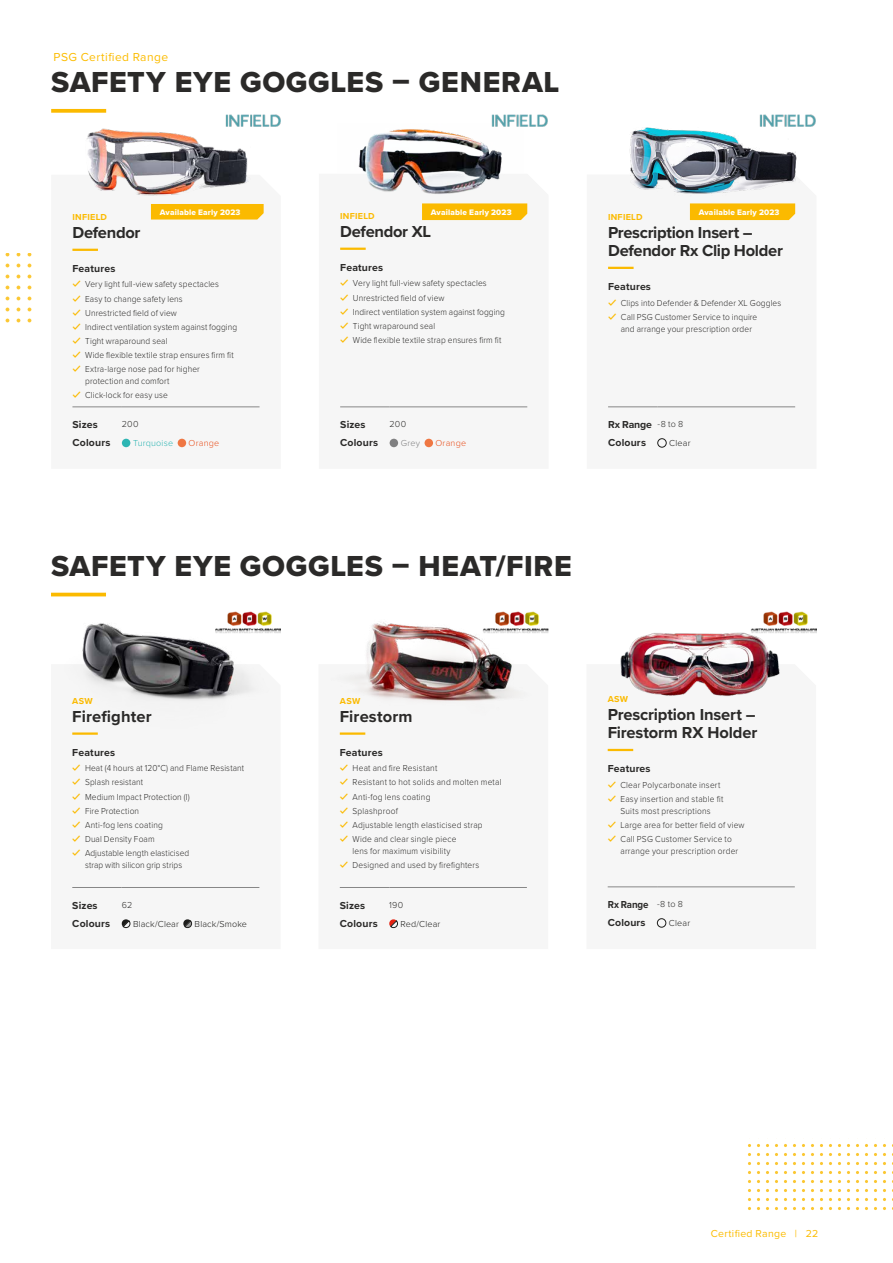
<style>
.page{position:relative;width:893px;height:1263px;background:#fff}
.page>*{position:absolute;margin:0;border:0;box-sizing:border-box;transform-origin:0 0}
.t1{font:30px "Proxima Nova Extrabld";letter-spacing:.02em;color:#2b2a29}
.t2{font:700 16.5px/18px "Proxima Nova";letter-spacing:-.015em;color:#2b2a29}
.t3{font:700 16.5px "Proxima Nova";letter-spacing:.01em;color:#2b2a29}
.t4{font:12px "Proxima Nova";letter-spacing:.035em;color:#fcbc00}
.t5{font:700 10.5px/18.6px "Proxima Nova";letter-spacing:.015em;color:#2b2a29}
.t6{font:700 10.5px/18.6px "Proxima Nova";letter-spacing:.015em;color:#2b2a29;scale:.93 1}
.t7{font:10.5px "Proxima Nova";letter-spacing:.03em;color:#fcbc00}
.t8{font:300 9px/14.1px "Proxima Nova";letter-spacing:.015em;color:#2b2a29;scale:.93 1}
.t9{font:300 9px "Proxima Nova";letter-spacing:.015em;color:#1d1d1b}
.t10{font:700 9px "Proxima Nova";letter-spacing:.03em;color:#fbba00}
.t11{font:300 9px "Proxima Nova";letter-spacing:.025em;color:#e94e1b}
.t12{font:300 9px "Proxima Nova";letter-spacing:.015em;color:#2b2a29}
.t13{font:300 9px "Proxima Nova";letter-spacing:.025em;color:#2db5b3}
.t14{font:300 9px "Proxima Nova";color:#808081}
.t15{font:8.25px "Proxima Nova Extrabld";letter-spacing:.02em;color:#fff}
.s1{font-weight:300;font-size:9px}
</style>
<div class="page">
<svg style="left:748px;top:1144px;width:145px;height:66px"></svg>
<div style="left:72px;top:203px;width:192px;height:245px;background:#f6f6f6"></div>
<hr style="left:72px;top:406px;width:50px;height:1px;background:#878787">
<hr style="left:122px;top:406px;width:138px;height:1px;background:#878787">
<hr style="left:72px;top:249px;width:26px;height:2px;background:#fbba00">
<div style="left:122px;top:439px;width:8px;height:8px;background:#2db5b3;border-radius:50%"></div>
<div style="left:178px;top:439px;width:8px;height:8px;background:#ef7743;border-radius:50%"></div>
<div style="left:340px;top:203px;width:188px;height:245px;background:#f6f6f6"></div>
<hr style="left:340px;top:406px;width:50px;height:1px;background:#878787">
<hr style="left:390px;top:406px;width:137px;height:1px;background:#878787">
<hr style="left:340px;top:248px;width:26px;height:2px;background:#fbba00">
<div style="left:390px;top:439px;width:8px;height:8px;background:#808081;border-radius:50%"></div>
<div style="left:425px;top:439px;width:8px;height:8px;background:#ef7743;border-radius:50%"></div>
<div style="left:608px;top:203px;width:188px;height:245px;background:#f6f6f6"></div>
<hr style="left:608px;top:406px;width:49px;height:1px;background:#878787">
<hr style="left:657px;top:406px;width:138px;height:1px;background:#878787">
<hr style="left:608px;top:267px;width:26px;height:2px;background:#fbba00">
<div style="left:657px;top:438px;width:9px;height:9px;border:1px solid #1d1d1b;border-radius:50%"></div>
<svg style="left:51px;top:109px;width:55px;height:4px"></svg>
<img style="left:491px;top:114px;width:57px;height:13px">
<img style="left:759px;top:114px;width:57px;height:13px">
<img style="left:225px;top:114px;width:56px;height:13px">
<svg style="left:5px;top:254px;width:27px;height:69px"></svg>
<hr style="left:340px;top:887px;width:49px;height:1px;background:#878787">
<hr style="left:389px;top:887px;width:138px;height:1px;background:#878787">
<hr style="left:340px;top:732px;width:25px;height:3px;background:#fbba00">
<svg style="left:389px;top:919px;width:9px;height:9px"></svg>
<div style="left:607px;top:748px;width:188px;height:180px;background:#f6f6f6"></div>
<hr style="left:608px;top:886px;width:49px;height:1px;background:#878787">
<hr style="left:657px;top:886px;width:138px;height:1px;background:#878787">
<hr style="left:608px;top:749px;width:25px;height:2px;background:#fbba00">
<div style="left:657px;top:918px;width:9px;height:9px;border:1px solid #1d1d1b;border-radius:50%"></div>
<hr style="left:51px;top:593px;width:55px;height:3px;background:#fbba00">
<hr style="left:72px;top:887px;width:50px;height:1px;background:#878787">
<hr style="left:122px;top:887px;width:137px;height:1px;background:#878787">
<svg style="left:121px;top:919px;width:9px;height:9px"></svg>
<svg style="left:183px;top:919px;width:9px;height:9px"></svg>
<img style="left:795px;top:611px;width:21px;height:22px">
<svg style="left:151px;top:204px;width:113px;height:16px;background:#fabc0a"></svg>
<svg style="left:422px;top:203px;width:105px;height:17px;background:#fabc09"></svg>
<svg style="left:690px;top:203px;width:105px;height:17px;background:#fabc09"></svg>
<img style="left:87px;top:124px;width:170px;height:72px">
<img style="left:629px;top:123px;width:175px;height:74px">
<img style="left:358px;top:124px;width:165px;height:71px">
<img style="left:620px;top:611px;width:175px;height:86px">
<img style="left:331px;top:611px;width:218px;height:104px">
<img style="left:68px;top:611px;width:213px;height:124px">
<svg style="left:73px;top:281px;width:7px;height:6px"></svg>
<svg style="left:73px;top:295px;width:7px;height:6px"></svg>
<svg style="left:73px;top:309px;width:7px;height:6px"></svg>
<svg style="left:73px;top:323px;width:7px;height:7px"></svg>
<svg style="left:73px;top:337px;width:7px;height:7px"></svg>
<svg style="left:73px;top:352px;width:7px;height:6px"></svg>
<svg style="left:73px;top:366px;width:7px;height:6px"></svg>
<svg style="left:73px;top:392px;width:7px;height:6px"></svg>
<svg style="left:341px;top:280px;width:7px;height:6px"></svg>
<svg style="left:341px;top:294px;width:7px;height:6px"></svg>
<svg style="left:341px;top:308px;width:7px;height:6px"></svg>
<svg style="left:341px;top:322px;width:7px;height:6px"></svg>
<svg style="left:341px;top:336px;width:7px;height:7px"></svg>
<svg style="left:608px;top:299px;width:8px;height:6px"></svg>
<svg style="left:608px;top:313px;width:8px;height:6px"></svg>
<svg style="left:608px;top:781px;width:8px;height:6px"></svg>
<svg style="left:608px;top:795px;width:8px;height:6px"></svg>
<svg style="left:608px;top:821px;width:8px;height:7px"></svg>
<svg style="left:608px;top:835px;width:8px;height:7px"></svg>
<h3 class="t4" style="left:54px;top:48px;width:116px">PSG Certified Range</h3>
<h1 class="t1" style="left:51px;top:60px;width:510px">SAFETY EYE GOGGLES – GENERAL</h1>
<p class="t15" style="left:160px;top:206px;width:82px">Available Early 2023</p>
<p class="t15" style="left:431px;top:206px;width:82px">Available Early 2023</p>
<p class="t15" style="left:699px;top:206px;width:82px">Available Early 2023</p>
<p class="t10" style="left:340px;top:209px;width:36px">INFIELD</p>
<h2 class="t2" style="left:340px;top:222px;width:93px">Defendor XL</h2>
<p class="t5" style="left:340px;top:258px;width:44px">Features</p>
<p class="t8" style="left:353px;top:276px;width:165px">Very light full-view safety spectacles Unrestricted field of view<br>Indirect ventilation system against fogging Tight wraparound seal<br>Wide flexible textile strap ensures firm fit</p>
<p class="t10" style="left:72px;top:210px;width:36px">INFIELD</p>
<h2 class="t2" style="left:72px;top:223px;width:70px">Defendor</h2>
<p class="t5" style="left:72px;top:259px;width:44px">Features</p>
<p class="t8" style="left:85px;top:277px;width:165px">Very light full-view safety spectacles Easy to change safety lens<br>Unrestricted field of view<br>Indirect ventilation system against fogging Tight wraparound seal<br>Wide flexible textile strap ensures firm fit Extra-large nose pad for higher</p>
<p class="t8" style="left:85px;top:374px;width:92px">protection and comfort<br>Click-lock for easy use</p>
<p class="t5" style="left:72px;top:415px;width:27px">Sizes</p>
<p class="t12" style="left:122px;top:418px;width:18px">200</p>
<p class="t5" style="left:72px;top:433px;width:39px">Colours</p>
<p class="t13" style="left:133px;top:436px;width:42px">Turquoise</p>
<p class="t11" style="left:188px;top:436px;width:32px">Orange</p>
<p class="t10" style="left:608px;top:210px;width:36px">INFIELD</p>
<h2 class="t2" style="left:608px;top:223px;width:176px">Prescription Insert –<br>Defendor Rx Clip Holder</h2>
<p class="t5" style="left:608px;top:277px;width:44px">Features</p>
<p class="t8" style="left:621px;top:295px;width:174px">Clips into Defender &amp; Defender XL Goggles<br>Call PSG Customer Service to inquire</p>
<p class="t8" style="left:621px;top:321px;width:143px">and arrange your prescription order</p>
<p class="t5" style="left:340px;top:415px;width:27px">Sizes</p>
<p class="t12" style="left:390px;top:418px;width:18px">200</p>
<p class="t5" style="left:340px;top:433px;width:39px">Colours</p>
<p class="t14" style="left:401px;top:436px;width:21px">Grey</p>
<p class="t11" style="left:435px;top:436px;width:32px">Orange</p>
<p class="t5" style="left:608px;top:415px;width:77px">Rx Range <span class="s1">-8 to 8<br></span>Colours</p>
<p class="t9" style="left:669px;top:436px;width:23px">Clear</p>
<h1 class="t1" style="left:51px;top:543px;width:522px">SAFETY EYE GOGGLES – HEAT/FIRE</h1>
<p class="t10" style="left:72px;top:694px;width:22px">ASW</p>
<h2 class="t3" style="left:72px;top:704px;width:81px">Firefighter</h2>
<p class="t5" style="left:72px;top:743px;width:44px">Features</p>
<p class="t8" style="left:85px;top:761px;width:173px">Heat (4 hours at 120°C) and Flame Resistant<br>Splash resistant<br>Medium Impact Protection (I)<br>Fire Protection<br>Anti-fog lens coating<br>Dual Density Foam<br>Adjustable length elasticised</p>
<p class="t8" style="left:85px;top:857px;width:106px">strap with silicon grip strips</p>
<p class="t5" style="left:72px;top:895px;width:27px">Sizes</p>
<p class="t12" style="left:122px;top:898px;width:12px">62</p>
<p class="t5" style="left:72px;top:914px;width:39px">Colours</p>
<p class="t9" style="left:133px;top:917px;width:47px">Black/Clear</p>
<p class="t9" style="left:195px;top:917px;width:54px">Black/Smoke</p>
<p class="t10" style="left:340px;top:694px;width:22px">ASW</p>
<h2 class="t3" style="left:340px;top:704px;width:74px">Firestorm</h2>
<p class="t5" style="left:340px;top:743px;width:44px">Features</p>
<p class="t8" style="left:353px;top:761px;width:162px">Heat and fire Resistant<br>Resistant to hot solids and molten metal<br>Anti-fog lens coating<br>Splashproof<br>Adjustable length elasticised strap<br>Wide and clear single piece</p>
<p class="t8" style="left:353px;top:843px;width:138px">lens for maximum visibility<br>Designed and used by firefighters</p>
<p class="t5" style="left:340px;top:895px;width:27px">Sizes</p>
<p class="t12" style="left:389px;top:898px;width:16px">190</p>
<p class="t5" style="left:340px;top:914px;width:39px">Colours</p>
<p class="t9" style="left:401px;top:917px;width:41px">Red/Clear</p>
<p class="t10" style="left:608px;top:692px;width:22px">ASW</p>
<h2 class="t2" style="left:608px;top:705px;width:151px">Prescription Insert –<br>Firestorm RX Holder</h2>
<p class="t5" style="left:608px;top:759px;width:44px">Features</p>
<p class="t8" style="left:620px;top:777px;width:112px">Clear Polycarbonate insert<br>Easy insertion and stable fit</p>
<p class="t8" style="left:620px;top:803px;width:135px">Suits most prescriptions<br>Large area for better field of view<br>Call PSG Customer Service to</p>
<p class="t8" style="left:620px;top:843px;width:128px">arrange your prescription order</p>
<p class="t6" style="left:608px;top:895px;width:82px">Rx Range <span class="s1">-8 to 8<br></span>Colours</p>
<p class="t9" style="left:669px;top:916px;width:23px">Clear</p>
<p class="t7" style="left:711px;top:1226px;width:109px">Certified Range | 22</p>
</div>
